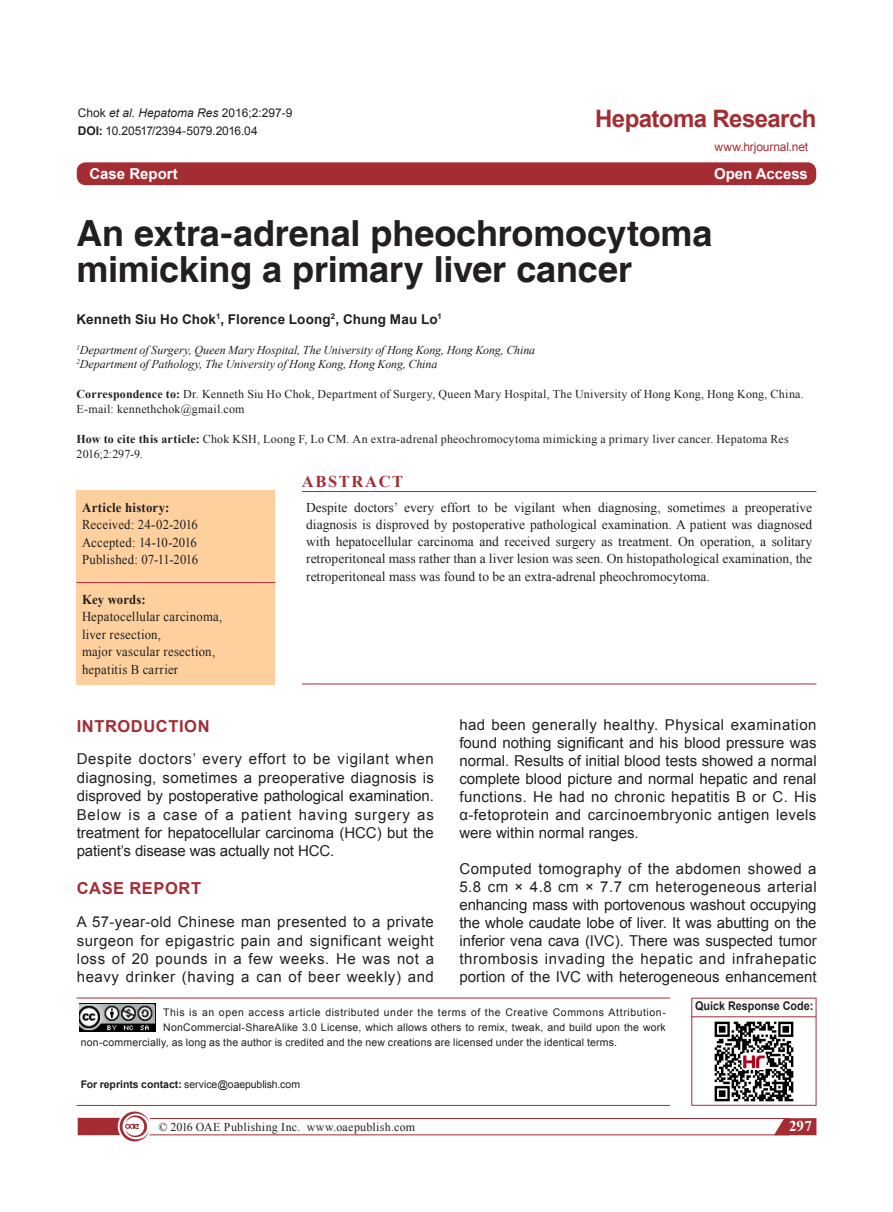
<style>
.page{position:relative;width:893px;height:1212px;background:#fff}
.page>*{position:absolute;margin:0;border:0;box-sizing:border-box;transform-origin:0 0}
.t1{font:700 36px/36px "Helvetica";letter-spacing:-.005em;color:#231f20}
.t2{font:700 24px "Arial";letter-spacing:-.025em;color:#a42d34}
.t3{font:700 16.5px "Arial";letter-spacing:.035em;color:#a42d34}
.t4{font:700 16.5px "Times New Roman";letter-spacing:.1em;color:#a42d34}
.t5{font:15px/18px "Arial";letter-spacing:.005em;color:#231f20;text-align:justify}
.t6{font:700 15px "Arial";color:#fff}
.t7{font:700 15px "Times New Roman";color:#fff}
.t8{font:13.5px/17.2px "Times New Roman";letter-spacing:.015em;color:#231f20;text-align:justify}
.t9{font:13.5px "Times New Roman";letter-spacing:.015em;color:#231f20;scale:.94 1}
.t10{font:700 13.5px "Arial";letter-spacing:.01em;color:#231f20}
.t11{font:700 13.5px "Times New Roman";letter-spacing:.015em;color:#231f20;scale:.94 1}
.t12{font:12px/15px "Times New Roman";letter-spacing:.02em;color:#231f20}
.t13{font:italic 12px "Times New Roman";letter-spacing:-.01em;color:#231f20}
.t14{font:12px "Arial";color:#231f20}
.t15{font:700 12px "Arial";color:#231f20;scale:.9 1}
.t16{font:12px "Arial";letter-spacing:-.015em;color:#a42d34}
.t17{font:10.5px "Arial";letter-spacing:.02em;color:#231f20}
.t18{font:10.5px "Arial";letter-spacing:.055em;color:#231f20}
.t19{font:10.5px "Arial";letter-spacing:-.01em;color:#231f20}
.s1{font-style:italic}
.s2{font-weight:700}
</style>
<div class="page">
<div style="left:149px;top:1118px;width:640px;height:17px;border:1px solid #a42d34"></div>
<svg style="left:774px;top:1118px;width:42px;height:17px"></svg>
<div style="left:118px;top:1109px;width:34px;height:34px;background:#fff;border-radius:50%"></div>
<svg style="left:78px;top:1111px;width:71px;height:31px"></svg>
<div style="left:77px;top:162px;width:739px;height:23px;background:#a42d34;border-radius:9px"></div>
<div style="left:77px;top:490px;width:198px;height:195px;background:#fdd09e"></div>
<hr style="left:302px;top:491px;width:514px;height:1px;background:#a42d34">
<hr style="left:77px;top:582px;width:198px;height:1px;background:#a42d34">
<hr style="left:302px;top:684px;width:514px;height:1px;background:#a42d34">
<hr style="left:691px;top:1105px;width:125px;height:1px;background:#a42d34">
<hr style="left:816px;top:998px;width:1px;height:108px;background:#a42d34">
<hr style="left:691px;top:998px;width:1px;height:107px;background:#a42d34">
<hr style="left:691px;top:998px;width:125px;height:1px;background:#a42d34">
<hr style="left:691px;top:1016px;width:125px;height:1px;background:#a42d34">
<hr style="left:77px;top:1105px;width:593px;height:1px;background:#a42d34">
<hr style="left:77px;top:997px;width:593px;height:1px;background:#a42d34">
<img style="left:80px;top:1003px;width:76px;height:28px">
<img style="left:714px;top:1021px;width:80px;height:81px">
<p class="t14" style="left:78px;top:104px;width:216px">Chok <span class="s1">et al. Hepatoma Res</span> 2016;2:297-9</p>
<p class="t14" style="left:78px;top:122px;width:181px"><span class="s2">DOI:</span> 10.20517/2394-5079.2016.04</p>
<p class="t6" style="left:89px;top:163px;width:90px">Case Report</p>
<p class="t2" style="left:595px;top:101px;width:223px">Hepatoma Research</p>
<p class="t16" style="left:715px;top:138px;width:95px">www.hrjournal.net</p>
<p class="t6" style="left:714px;top:163px;width:95px">Open Access</p>
<p class="t1" style="left:77px;top:217px;width:637px">An extra-adrenal pheochromocytoma mimicking a primary liver cancer</p>
<p class="t10" style="left:77px;top:309px;width:367px">Kenneth Siu Ho Chok<sup>1</sup>, Florence Loong<sup>2</sup>, Chung Mau Lo<sup>1</sup></p>
<p class="t13" style="left:77px;top:342px;width:460px"><sup>1</sup>Department of Surgery, Queen Mary Hospital, The University of Hong Kong, Hong Kong, China</p>
<p class="t13" style="left:77px;top:355px;width:362px"><sup>2</sup>Department of Pathology, The University of Hong Kong, Hong Kong, China</p>
<p class="t12" style="left:77px;top:386px;width:729px"><span class="s2">Correspondence to:</span> Dr. Kenneth Siu Ho Chok, Department of Surgery, Queen Mary Hospital, The University of Hong Kong, Hong Kong, China.<br>E-mail: kennethchok@gmail.com</p>
<p class="t12" style="left:77px;top:431px;width:714px"><span class="s2">How to cite this article:</span> Chok KSH, Loong F, Lo CM. An extra-adrenal pheochromocytoma mimicking a primary liver cancer. Hepatoma Res<br>2016;2:297-9.</p>
<p class="t11" style="left:82px;top:497px;width:95px">Article history:</p>
<p class="t9" style="left:82px;top:515px;width:125px">Received: 24-02-2016</p>
<p class="t9" style="left:82px;top:532px;width:124px">Accepted: 14-10-2016</p>
<p class="t9" style="left:82px;top:550px;width:125px">Published: 07-11-2016</p>
<p class="t11" style="left:82px;top:589px;width:69px">Key words:</p>
<p class="t9" style="left:82px;top:607px;width:151px">Hepatocellular carcinoma,</p>
<p class="t9" style="left:82px;top:624px;width:86px">liver resection,</p>
<p class="t9" style="left:82px;top:642px;width:143px">major vascular resection,</p>
<p class="t9" style="left:82px;top:659px;width:104px">hepatitis B carrier</p>
<p class="t4" style="left:302px;top:469px;width:103px">ABSTRACT</p>
<p class="t8" style="left:306px;top:498px;width:508px">Despite doctors’ every effort to be vigilant when diagnosing, sometimes a preoperative diagnosis is disproved by postoperative pathological examination. A patient was diagnosed with hepatocellular carcinoma and received surgery as treatment. On operation, a solitary retroperitoneal mass rather than a liver lesion was seen. On histopathological examination, the retroperitoneal mass was found to be an extra-adrenal pheochromocytoma.</p>
<p class="t5" style="left:459px;top:716px;width:359px">had been generally healthy. Physical examination found nothing significant and his blood pressure was normal. Results of initial blood tests showed a normal complete blood picture and normal hepatic and renal functions. He had no chronic hepatitis B or C. His α-fetoprotein and carcinoembryonic antigen levels were within normal ranges.</p>
<p class="t5" style="left:459px;top:860px;width:359px">Computed tomography of the abdomen showed a 5.8 cm × 4.8 cm × 7.7 cm heterogeneous arterial enhancing mass with portovenous washout occupying the whole caudate lobe of liver. It was abutting on the inferior vena cava (IVC). There was suspected tumor thrombosis invading the hepatic and infrahepatic portion of the IVC with heterogeneous enhancement</p>
<p class="t15" style="left:695px;top:997px;width:133px">Quick Response Code:</p>
<p class="t3" style="left:77px;top:714px;width:134px">INTRODUCTION</p>
<p class="t5" style="left:77px;top:750px;width:359px;line-height:18.5px">Despite doctors’ every effort to be vigilant when diagnosing, sometimes a preoperative diagnosis is disproved by postoperative pathological examination.<br>Below is a case of a patient having surgery as treatment for hepatocellular carcinoma (HCC) but the patient’s disease was actually not HCC.</p>
<p class="t3" style="left:77px;top:877px;width:126px">CASE REPORT</p>
<p class="t5" style="left:77px;top:912px;width:359px;line-height:18.5px">A 57-year-old Chinese man presented to a private surgeon for epigastric pain and significant weight loss of 20 pounds in a few weeks. He was not a heavy drinker (having a can of beer weekly) and</p>
<p class="t18" style="left:163px;top:1005px;width:504px">This is an open access article distributed under the terms of the Creative Commons Attribution-</p>
<p class="t17" style="left:163px;top:1020px;width:504px">NonCommercial-ShareAlike 3.0 License, which allows others to remix, tweak, and build upon the work</p>
<p class="t17" style="left:81px;top:1035px;width:538px">non-commercially, as long as the author is credited and the new creations are licensed under the identical terms.</p>
<p class="t19" style="left:81px;top:1077px;width:221px"><span class="s2">For reprints contact:</span> service@oaepublish.com</p>
<p class="t12" style="left:159px;top:1119px;width:258px">© 2016 OAE Publishing Inc. www.oaepublish.com</p>
<p class="t7" style="left:789px;top:1115px;width:24px">297</p>
</div>
